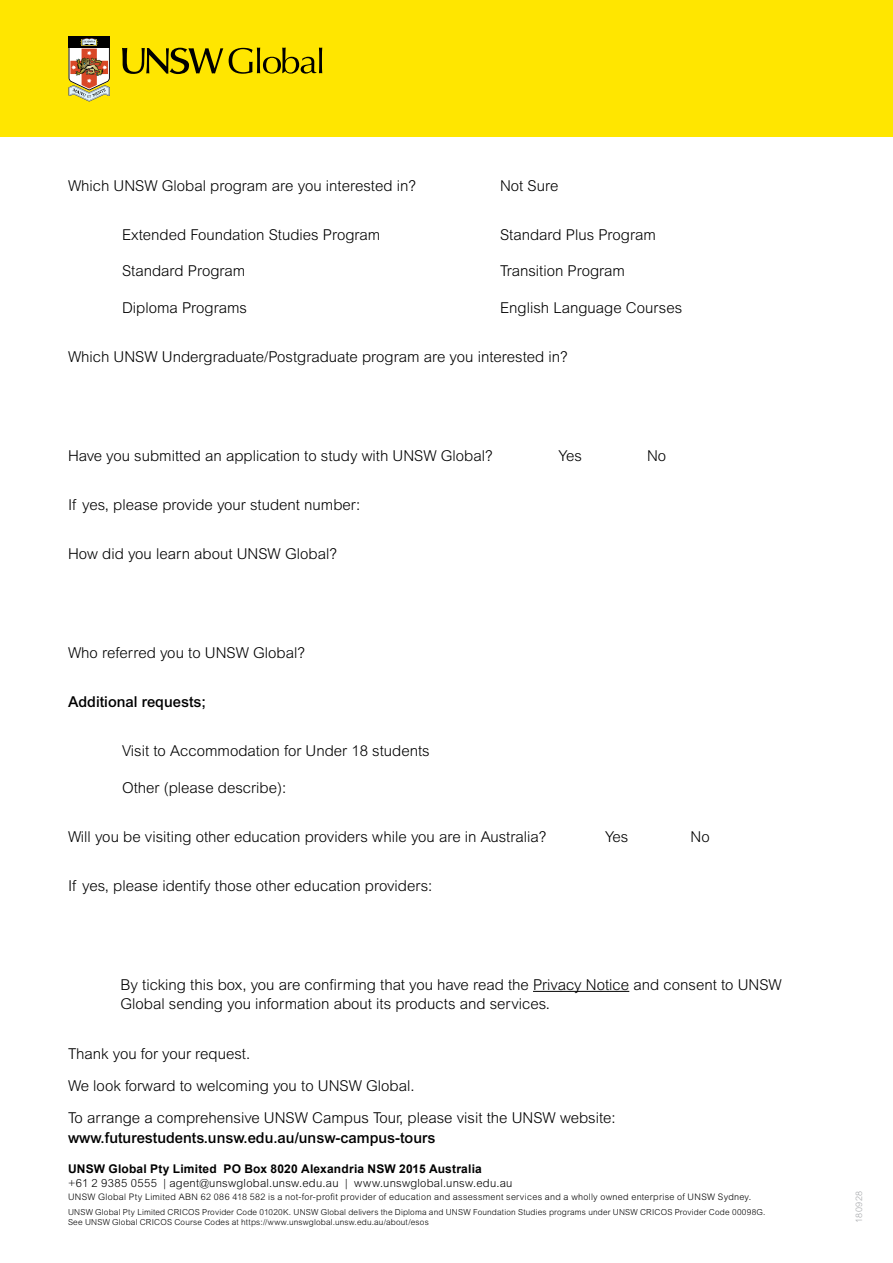
<style>
.page{position:relative;width:893px;height:1263px;background:#fff}
.page>*{position:absolute;margin:0;border:0;box-sizing:border-box;transform-origin:0 0}
.t1{font:300 15px/32.2px "Arial MT Std";color:#000}
.t2{font:500 15px "Arial MT Std";color:#000}
.t3{font:700 12px "Arial";letter-spacing:.015em;color:#000}
.t4{font:300 11.25px "Arial MT Std";letter-spacing:.02em;color:#000}
.t5{font:300 9px "Arial MT Std";letter-spacing:.03em;color:#000}
.t6{font:300 9px "Arial MT Std";letter-spacing:.04em;color:#a7a9ac}
.t7{font:300 8.25px/10.5px "Arial MT Std";letter-spacing:.02em;color:#000}
</style>
<div class="page">
<div style="left:0;top:0;width:893px;height:136px;background:#ffe600"></div>
<svg style="left:69px;top:37px;width:41px;height:64px;background:#ac8e6c"></svg>
<svg style="left:122px;top:48px;width:101px;height:26px"></svg>
<svg style="left:229px;top:48px;width:93px;height:26px"></svg>
<hr style="left:533px;top:991px;width:96px;height:1px;background:#000">
<p class="t1" style="left:68px;top:169px;width:349px">Which UNSW Global program are you interested in?</p>
<p class="t1" style="left:500px;top:169px;width:60px">Not Sure</p>
<p class="t1" style="left:122px;top:218px;width:260px">Extended Foundation Studies Program</p>
<p class="t1" style="left:500px;top:218px;width:157px">Standard Plus Program</p>
<p class="t1" style="left:122px;top:255px;width:125px">Standard Program</p>
<p class="t1" style="left:500px;top:255px;width:127px">Transition Program</p>
<p class="t1" style="left:122px;top:291px;width:126px">Diploma Programs</p>
<p class="t1" style="left:500px;top:291px;width:184px">English Language Courses</p>
<p class="t1" style="left:68px;top:341px;width:501px">Which UNSW Undergraduate/Postgraduate program are you interested in?</p>
<p class="t1" style="left:68px;top:439px;width:426px">Have you submitted an application to study with UNSW Global?</p>
<p class="t1" style="left:559px;top:439px;width:25px">Yes</p>
<p class="t1" style="left:647px;top:439px;width:21px">No</p>
<p class="t1" style="left:68px;top:488px;width:294px">If yes, please provide your student number:</p>
<p class="t1" style="left:68px;top:538px;width:270px">How did you learn about UNSW Global?</p>
<p class="t1" style="left:68px;top:636px;width:238px">Who referred you to UNSW Global?</p>
<p class="t2" style="left:68px;top:693px;width:140px">Additional requests;</p>
<p class="t1" style="left:122px;top:735px;width:309px">Visit to Accommodation for Under 18 students</p>
<p class="t1" style="left:122px;top:771px;width:166px">Other (please describe):</p>
<p class="t1" style="left:68px;top:821px;width:480px">Will you be visiting other education providers while you are in Australia?</p>
<p class="t1" style="left:605px;top:821px;width:25px">Yes</p>
<p class="t1" style="left:691px;top:821px;width:21px">No</p>
<p class="t1" style="left:68px;top:870px;width:366px">If yes, please identify those other education providers:</p>
<p class="t1" style="left:121px;top:975px;width:663px;line-height:19.5px">By ticking this box, you are confirming that you have read the Privacy Notice and consent to UNSW<br>Global sending you information about its products and services.</p>
<p class="t1" style="left:68px;top:1037px;width:549px">Thank you for your request.<br>We look forward to welcoming you to UNSW Global.<br>To arrange a comprehensive UNSW Campus Tour, please visit the UNSW website:</p>
<p class="t2" style="left:68px;top:1128px;width:369px">www.futurestudents.unsw.edu.au/unsw-campus-tours</p>
<p class="t3" style="left:68px;top:1161px;width:415px">UNSW Global Pty Limited PO Box 8020 Alexandria NSW 2015 Australia</p>
<p class="t4" style="left:68px;top:1176px;width:446px">+61 2 9385 0555 | agent@unswglobal.unsw.edu.au | www.unswglobal.unsw.edu.au</p>
<p class="t5" style="left:68px;top:1192px;width:685px">UNSW Global Pty Limited ABN 62 086 418 582 is a not-for-profit provider of education and assessment services and a wholly owned enterprise of UNSW Sydney.</p>
<p class="t7" style="left:68px;top:1207px;width:699px">UNSW Global Pty Limited CRICOS Provider Code 01020K. UNSW Global delivers the Diploma and UNSW Foundation Studies programs under UNSW CRICOS Provider Code 00098G.<br>See UNSW Global CRICOS Course Codes at https://www.unswglobal.unsw.edu.au/about/esos</p>
<p class="t6" style="left:854px;top:1222px;width:33px;rotate:-90deg">180928</p>
</div>
